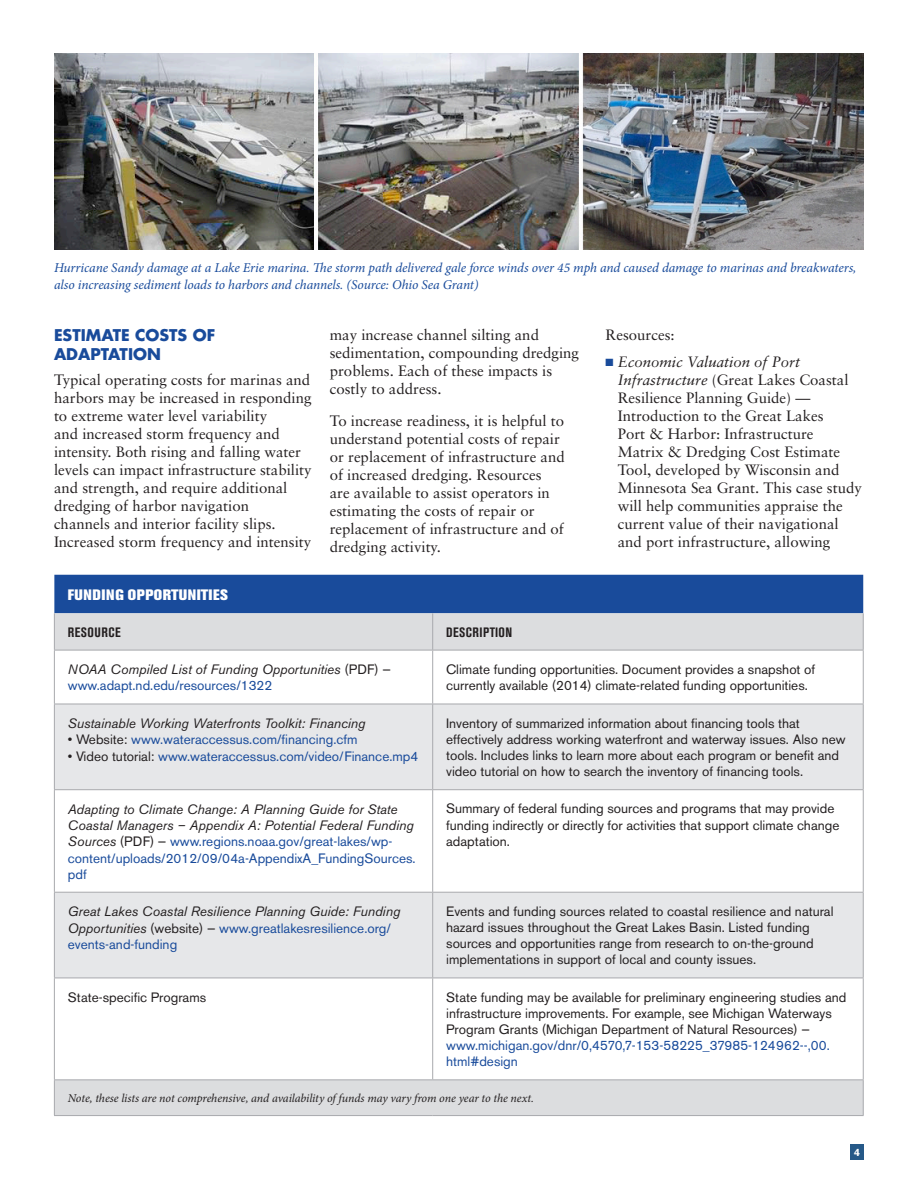
<style>
.page{position:relative;width:918px;height:1188px;background:#fff}
.page>*{position:absolute;margin:0;border:0;box-sizing:border-box;transform-origin:0 0}
.subhead2{font:700 15.75px/18.9px "Futura";color:#194b9b}
.body_text{font:15px/18px "Sabon";color:#231f20}
.numbers_bullet_pt{font:15px/18px "Sabon";color:#231f20}
.Table_header{font:800 15px "Akzidenz Grotesk BE";letter-spacing:.04em;color:#fff}
.Table_body_text{font:13.5px/16.2px "Akzidenz Grotesk BE";color:#231f20}
.Table_body_text-2{font:italic 13.5px/16.2px "Akzidenz Grotesk BE";color:#231f20}
.photo_caption__left{font:italic 13.5px/16.2px "Minion Pro";letter-spacing:-.005em;color:#194b9b}
.Table_body_text-3{font:13.5px "Akzidenz Grotesk BE";color:#194b9b}
.Table_body_text-4{font:700 condensed 13.5px "Akzidenz Grotesk BE";letter-spacing:.035em;color:#231f20}
.Source{font:italic 12px "Minion Pro";letter-spacing:-.01em;color:#231f20}
.t1{font:700 10.5px "Akzidenz Grotesk BE";color:#fff}
.s1{color:#194b9b}
.s2{font-style:italic}
.s3{font-style:normal}
.s4{font-style:normal;color:#194b9b}
.s5{color:#231f20}
</style>
<div class="page">
<div style="left:850px;top:1144px;width:14px;height:16px;background:#265988"></div>
<img style="left:54px;top:54px;width:809px;height:195px">
<div style="left:54px;top:575px;width:809px;height:38px;background:#194b9b"></div>
<svg style="left:55px;top:613px;width:808px;height:502px"></svg>
<svg style="left:55px;top:705px;width:808px;height:273px;fill:#e6e7e9"></svg>
<hr style="left:54px;top:613px;width:1px;height:37px;background:#a8a9ad">
<hr style="left:432px;top:613px;width:1px;height:37px;background:#a8a9ad">
<hr style="left:863px;top:613px;width:1px;height:37px;background:#a8a9ad">
<hr style="left:54px;top:1080px;width:1px;height:35px;background:#a8a9ad">
<hr style="left:863px;top:1080px;width:1px;height:35px;background:#a8a9ad">
<hr style="left:54px;top:1115px;width:379px;height:1px;background:#a8a9ad">
<hr style="left:433px;top:1115px;width:431px;height:1px;background:#a8a9ad">
<hr style="left:54px;top:650px;width:379px;height:1px;background:#a8a9ad">
<hr style="left:54px;top:650px;width:1px;height:54px;background:#a8a9ad">
<hr style="left:433px;top:650px;width:431px;height:1px;background:#a8a9ad">
<hr style="left:432px;top:650px;width:1px;height:54px;background:#a8a9ad">
<hr style="left:863px;top:650px;width:1px;height:54px;background:#a8a9ad">
<hr style="left:54px;top:704px;width:379px;height:1px;background:#a8a9ad">
<hr style="left:54px;top:704px;width:1px;height:85px;background:#a8a9ad">
<hr style="left:433px;top:704px;width:431px;height:1px;background:#a8a9ad">
<hr style="left:432px;top:704px;width:1px;height:85px;background:#a8a9ad">
<hr style="left:863px;top:704px;width:1px;height:85px;background:#a8a9ad">
<hr style="left:54px;top:789px;width:379px;height:1px;background:#a8a9ad">
<hr style="left:54px;top:790px;width:1px;height:102px;background:#a8a9ad">
<hr style="left:433px;top:789px;width:431px;height:1px;background:#a8a9ad">
<hr style="left:432px;top:790px;width:1px;height:102px;background:#a8a9ad">
<hr style="left:863px;top:790px;width:1px;height:102px;background:#a8a9ad">
<hr style="left:54px;top:892px;width:379px;height:1px;background:#a8a9ad">
<hr style="left:54px;top:893px;width:1px;height:85px;background:#a8a9ad">
<hr style="left:433px;top:892px;width:431px;height:1px;background:#a8a9ad">
<hr style="left:432px;top:893px;width:1px;height:85px;background:#a8a9ad">
<hr style="left:863px;top:893px;width:1px;height:85px;background:#a8a9ad">
<hr style="left:54px;top:978px;width:379px;height:1px;background:#a8a9ad">
<hr style="left:54px;top:978px;width:1px;height:101px;background:#a8a9ad">
<hr style="left:433px;top:978px;width:431px;height:1px;background:#a8a9ad">
<hr style="left:432px;top:978px;width:1px;height:101px;background:#a8a9ad">
<hr style="left:863px;top:978px;width:1px;height:101px;background:#a8a9ad">
<hr style="left:54px;top:1079px;width:379px;height:1px;background:#a8a9ad">
<hr style="left:433px;top:1079px;width:431px;height:1px;background:#a8a9ad">
<p class="photo_caption__left" style="left:54px;top:260px;width:804px">Hurricane Sandy damage at a Lake Erie marina. The storm path delivered gale force winds over 45 mph and caused damage to marinas and breakwaters, also increasing sediment loads to harbors and channels. (Source: Ohio Sea Grant)</p>
<p class="subhead2" style="left:54px;top:326px;width:163px">ESTIMATE COSTS OF<br>ADAPTATION</p>
<p class="body_text" style="left:54px;top:371px;width:259px">Typical operating costs for marinas and harbors may be increased in responding to extreme water level variability<br>and increased storm frequency and intensity. Both rising and falling water levels can impact infrastructure stability and strength, and require additional dredging of harbor navigation<br>channels and interior facility slips.<br>Increased storm frequency and intensity</p>
<p class="body_text" style="left:330px;top:326px;width:251px">may increase channel silting and sedimentation, compounding dredging problems. Each of these impacts is costly to address.</p>
<p class="body_text" style="left:330px;top:412px;width:237px">To increase readiness, it is helpful to understand potential costs of repair or replacement of infrastructure and of increased dredging. Resources are available to assist operators in estimating the costs of repair or replacement of infrastructure and of dredging activity.</p>
<p class="numbers_bullet_pt" style="left:606px;top:326px;width:71px">Resources:</p>
<p class="numbers_bullet_pt" style="left:618px;top:353px;width:246px;text-indent:-12px"><span class="s1">■</span> <span class="s2">Economic Valuation of Port Infrastructure</span> (Great Lakes Coastal Resilience Planning Guide) — Introduction to the Great Lakes<br>Port &amp; Harbor: Infrastructure Matrix &amp; Dredging Cost Estimate Tool, developed by Wisconsin and Minnesota Sea Grant. This case study will help communities appraise the current value of their navigational and port infrastructure, allowing</p>
<p class="Table_header" style="left:68px;top:586px;width:162px">FUNDING OPPORTUNITIES</p>
<p class="Table_body_text-4" style="left:68px;top:624px;width:54px">RESOURCE</p>
<p class="Table_body_text-4" style="left:446px;top:624px;width:68px">DESCRIPTION</p>
<p class="Table_body_text-2" style="left:68px;top:661px;width:324px">NOAA Compiled List of Funding Opportunities <span class="s3">(PDF) — </span><span class="s4">www.adapt.nd.edu/resources/1322</span></p>
<p class="Table_body_text" style="left:446px;top:661px;width:371px">Climate funding opportunities. Document provides a snapshot of currently available (2014) climate-related funding opportunities.</p>
<p class="Table_body_text-2" style="left:68px;top:715px;width:299px">Sustainable Working Waterfronts Toolkit: Financing</p>
<p class="Table_body_text-3" style="left:68px;top:732px;width:291px"><span class="s5">• Website:</span> www.wateraccessus.com/financing.cfm</p>
<p class="Table_body_text-3" style="left:68px;top:748px;width:352px"><span class="s5">• Video tutorial:</span> www.wateraccessus.com/video/Finance.mp4</p>
<p class="Table_body_text" style="left:446px;top:715px;width:401px">Inventory of summarized information about financing tools that effectively address working waterfront and waterway issues. Also new tools. Includes links to learn more about each program or benefit and video tutorial on how to search the inventory of financing tools.</p>
<p class="Table_body_text-2" style="left:68px;top:801px;width:349px">Adapting to Climate Change: A Planning Guide for State Coastal Managers – Appendix A: Potential Federal Funding Sources <span class="s3">(PDF) —</span> <span class="s4">www.regions.noaa.gov/great-lakes/wp&shy;content/uploads/2012/09/04a-AppendixA_FundingSources. pdf</span></p>
<p class="Table_body_text" style="left:446px;top:801px;width:395px">Summary of federal funding sources and programs that may provide funding indirectly or directly for activities that support climate change adaptation.</p>
<p class="Table_body_text-2" style="left:68px;top:904px;width:334px">Great Lakes Coastal Resilience Planning Guide: Funding<br>Opportunities <span class="s3">(website) —</span> <span class="s4">www.greatlakesresilience.org/ events-and-funding</span></p>
<p class="Table_body_text" style="left:446px;top:903px;width:389px">Events and funding sources related to coastal resilience and natural hazard issues throughout the Great Lakes Basin. Listed funding sources and opportunities range from research to on-the-ground implementations in support of local and county issues.</p>
<p class="Table_body_text" style="left:68px;top:989px;width:140px">State-specific Programs</p>
<p class="Table_body_text" style="left:446px;top:989px;width:402px">State funding may be available for preliminary engineering studies and infrastructure improvements. For example, see Michigan Waterways Program Grants (Michigan Department of Natural Resources) — <span class="s1">www.michigan.gov/dnr/0,4570,7-153-58225_37985-124962--,00. html#design</span></p>
<p class="Source" style="left:68px;top:1090px;width:467px">Note, these lists are not comprehensive, and availability of funds may vary from one year to the next.</p>
<p class="t1" style="left:854px;top:1146px;width:7px">4</p>
</div>
